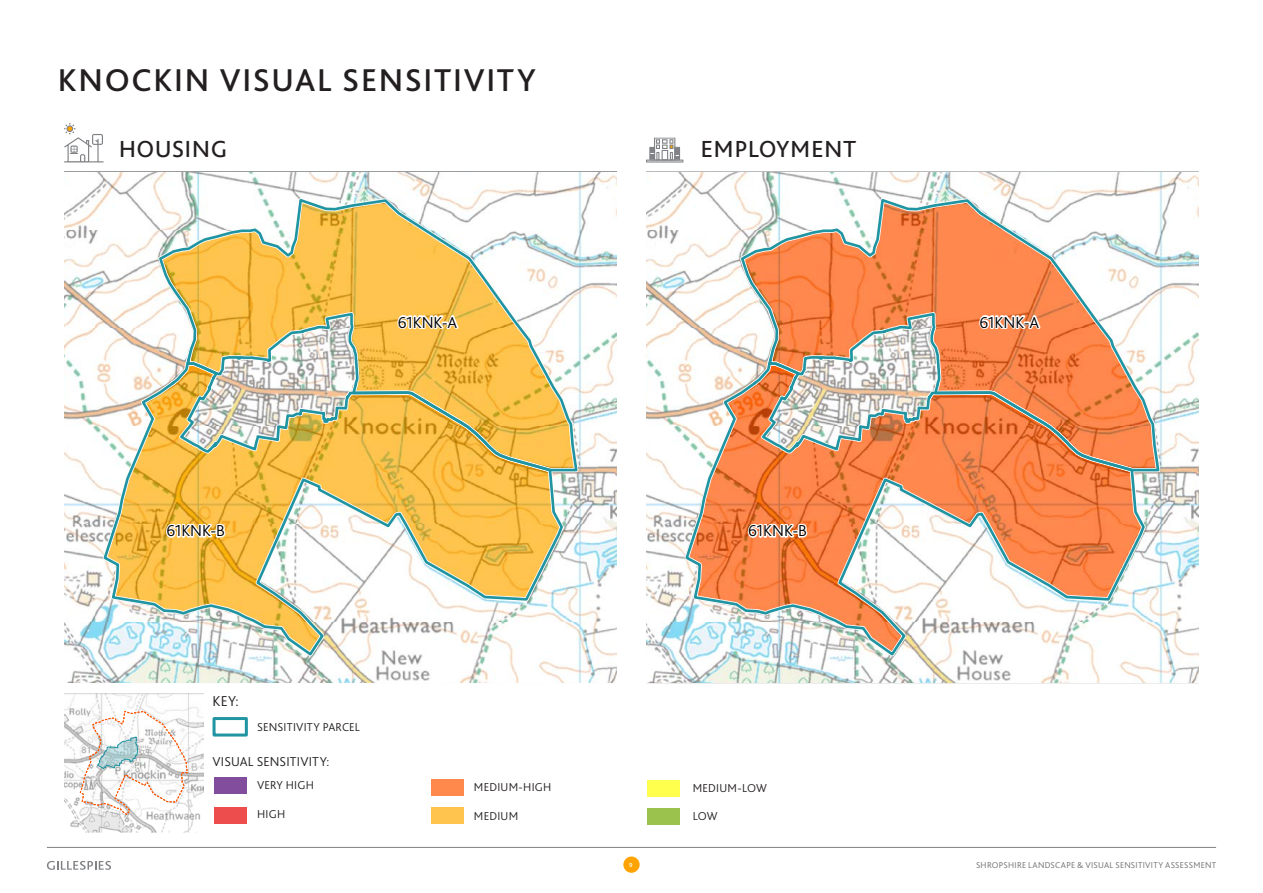
<style>
.page{position:relative;width:1263px;height:893px;background:#fff}
.page>*{position:absolute;margin:0;border:0;box-sizing:border-box;transform-origin:0 0}
.t1{font:500 33px "Bliss 2";letter-spacing:.05em;color:#231f20}
.t2{font:300 33px "Bliss 2";letter-spacing:-.005em;color:#231f20}
.t3{font:300 16.65px "Bliss 2";letter-spacing:-.005em;color:#000}
.t4{font:300 15px "Bliss 2";color:#231f20}
.t5{font:300 13.5px "Bliss 2";letter-spacing:.015em;color:#231f20}
.t6{font:300 12px "Bliss 2";letter-spacing:.02em;color:#231f20}
.t7{font:300 8.85px "Bliss 2";letter-spacing:.025em;color:#6c6d70}
.t8{font:500 6.3px "Bliss 2";color:#fff}
</style>
<div class="page">
<div style="left:623px;top:856px;width:17px;height:17px;background:#ffa300;border-radius:50%"></div>
<hr style="left:47px;top:847px;width:1169px;height:1px;background:#808285">
<svg style="left:47px;top:861px;width:64px;height:9px"></svg>
<svg style="left:64px;top:123px;width:40px;height:40px"></svg>
<hr style="left:646px;top:160px;width:37px;height:3px;background:#808285">
<svg style="left:649px;top:138px;width:31px;height:22px"></svg>
<hr style="left:64px;top:682px;width:553px;height:1px;background:#808285">
<hr style="left:646px;top:682px;width:553px;height:1px;background:#808285">
<hr style="left:64px;top:171px;width:553px;height:1px;background:#808285">
<div style="left:213px;top:717px;width:35px;height:19px;border:3px solid #2194a2"></div>
<div style="left:214px;top:777px;width:32px;height:17px;background:#824d9d"></div>
<div style="left:214px;top:807px;width:32px;height:16px;background:#ee4d4d"></div>
<div style="left:431px;top:779px;width:32px;height:16px;background:#ff884d"></div>
<div style="left:431px;top:807px;width:32px;height:16px;background:#ffc44d"></div>
<div style="left:648px;top:780px;width:32px;height:17px;background:#ffff4d"></div>
<div style="left:648px;top:808px;width:32px;height:17px;background:#9bc24d"></div>
<img style="left:64px;top:693px;width:139px;height:139px">
<svg style="left:79px;top:710px;width:109px;height:106px"></svg>
<img style="left:646px;top:172px;width:553px;height:510px">
<img style="left:64px;top:172px;width:553px;height:510px">
<h1 class="t1" style="left:58px;top:59px;width:480px">KNOCKIN VISUAL SENSITIVITY</h1>
<h1 class="t2" style="left:118px;top:125px;width:111px">housing</h1>
<h1 class="t2" style="left:700px;top:125px;width:157px">employment</h1>
<p class="t3" style="left:398px;top:312px;width:61px">61KNK-A</p>
<p class="t3" style="left:166px;top:520px;width:60px">61KNK-B</p>
<p class="t4" style="left:213px;top:692px;width:28px">KEY:</p>
<p class="t6" style="left:257px;top:719px;width:105px">SENSITIVITY PARCEL</p>
<p class="t5" style="left:213px;top:753px;width:118px">VISUAL SENSITIVITY:</p>
<p class="t6" style="left:257px;top:777px;width:58px">VERY HIGH</p>
<p class="t6" style="left:257px;top:807px;width:30px">HIGH</p>
<p class="t6" style="left:474px;top:779px;width:79px">MEDIUM-HIGH</p>
<p class="t6" style="left:474px;top:808px;width:46px">MEDIUM</p>
<p class="t3" style="left:748px;top:520px;width:60px">61KNK-B</p>
<p class="t6" style="left:693px;top:781px;width:76px">MEDIUM-LOW</p>
<p class="t6" style="left:693px;top:808px;width:26px">LOW</p>
<p class="t3" style="left:979px;top:312px;width:61px">61KNK-A</p>
<p class="t8" style="left:629px;top:861px;width:5px">9</p>
<p class="t7" style="left:976px;top:859px;width:242px">SHROPSHIRE LANDSCAPE &amp; VISUAL SENSITIVITY ASSESSMENT</p>
</div>
